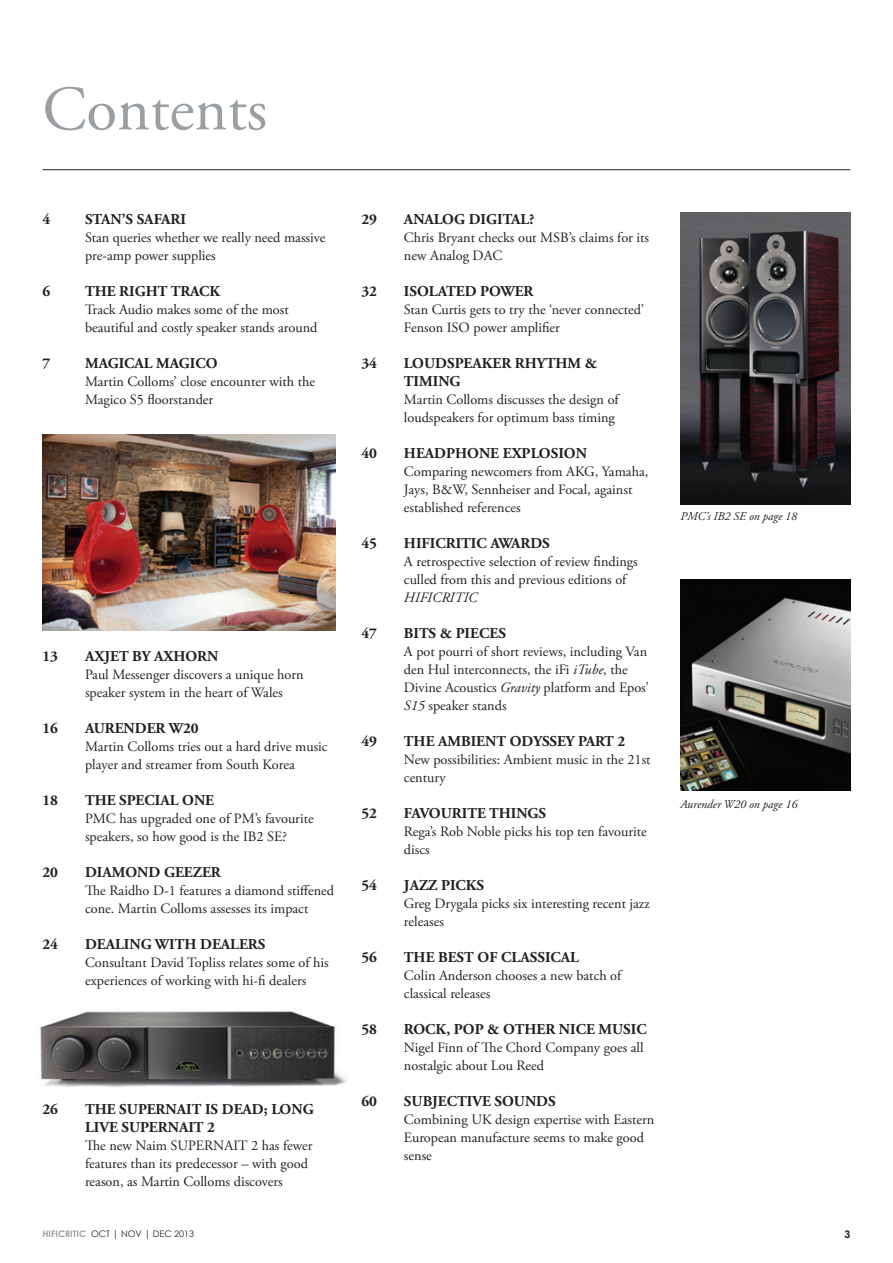
<style>
.page{position:relative;width:893px;height:1263px;background:#fff}
.page>*{position:absolute;margin:0;border:0;box-sizing:border-box;transform-origin:0 0}
.t1{font:63px "Adobe Garamond Pro";color:#9a9fa3}
.t2{font:700 15px/18px "Adobe Garamond Pro";color:#231f20}
.t3{font:14.25px/18px "Adobe Garamond Pro";color:#231f20}
.t4{font:italic 14.25px "Adobe Garamond Pro";color:#231f20}
.t5{font:italic 12px "Adobe Garamond Pro";color:#231f20}
.t6{font:700 10.5px "Century Gothic";color:#231f20}
.t7{font:9px "Century Gothic";color:#231f20}
.s1{font-style:italic}
.s2{font-weight:700;color:#9a9fa3}
</style>
<div class="page">
<hr style="left:43px;top:169px;width:807px;height:1px;background:#231f20">
<img style="left:43px;top:434px;width:293px;height:196px">
<img style="left:680px;top:213px;width:170px;height:291px">
<img style="left:40px;top:1011px;width:307px;height:76px">
<img style="left:680px;top:579px;width:170px;height:211px">
<h1 class="t1" style="left:43px;top:72px;width:226px">Contents</h1>
<p class="t2" style="left:43px;top:210px;width:9px">4</p>
<p class="t2" style="left:85px;top:210px;width:103px">STAN’S SAFARI</p>
<p class="t3" style="left:85px;top:228px;width:242px">Stan queries whether we really need massive pre-amp power supplies</p>
<p class="t2" style="left:43px;top:282px;width:9px">6</p>
<p class="t2" style="left:85px;top:282px;width:137px">THE RIGHT TRACK</p>
<p class="t3" style="left:85px;top:300px;width:234px">Track Audio makes some of the most beautiful and costly speaker stands around</p>
<p class="t2" style="left:43px;top:354px;width:9px">7</p>
<p class="t2" style="left:85px;top:354px;width:134px">MAGICAL MAGICO</p>
<p class="t3" style="left:85px;top:372px;width:231px">Martin Colloms’ close encounter with the<br>Magico S5 floorstander</p>
<p class="t2" style="left:43px;top:647px;width:17px">13</p>
<p class="t2" style="left:85px;top:647px;width:135px">AXJET BY AXHORN</p>
<p class="t3" style="left:85px;top:666px;width:220px">Paul Messenger discovers a unique horn speaker system in the heart of Wales</p>
<p class="t2" style="left:43px;top:719px;width:17px">16</p>
<p class="t2" style="left:85px;top:719px;width:115px">AURENDER W20</p>
<p class="t3" style="left:85px;top:738px;width:244px">Martin Colloms tries out a hard drive music player and streamer from South Korea</p>
<p class="t2" style="left:43px;top:791px;width:17px">18</p>
<p class="t2" style="left:85px;top:791px;width:131px">THE SPECIAL ONE</p>
<p class="t3" style="left:85px;top:810px;width:230px">PMC has upgraded one of PM’s favourite speakers, so how good is the IB2 SE?</p>
<p class="t2" style="left:43px;top:863px;width:17px">20</p>
<p class="t2" style="left:85px;top:863px;width:137px">DIAMOND GEEZER</p>
<p class="t3" style="left:85px;top:882px;width:251px">The Raidho D-1 features a diamond stiffened cone. Martin Colloms assesses its impact</p>
<p class="t2" style="left:43px;top:935px;width:17px">24</p>
<p class="t2" style="left:85px;top:935px;width:182px">DEALING WITH DEALERS</p>
<p class="t3" style="left:85px;top:954px;width:245px">Consultant David Topliss relates some of his experiences of working with hi-fi dealers</p>
<p class="t2" style="left:43px;top:1100px;width:17px">26</p>
<p class="t2" style="left:85px;top:1100px;width:230px">THE SUPERNAIT IS DEAD; LONG<br>LIVE SUPERNAIT 2</p>
<p class="t3" style="left:85px;top:1136px;width:229px">The new Naim SUPERNAIT 2 has fewer features than its predecessor – with good reason, as Martin Colloms discovers</p>
<p class="t2" style="left:361px;top:210px;width:17px">29</p>
<p class="t2" style="left:404px;top:210px;width:132px">ANALOG DIGITAL?</p>
<p class="t3" style="left:404px;top:228px;width:247px">Chris Bryant checks out MSB’s claims for its new Analog DAC</p>
<p class="t2" style="left:361px;top:282px;width:17px">32</p>
<p class="t2" style="left:404px;top:282px;width:131px">ISOLATED POWER</p>
<p class="t3" style="left:404px;top:300px;width:242px">Stan Curtis gets to try the ‘never connected’<br>Fenson ISO power amplifier</p>
<p class="t2" style="left:361px;top:354px;width:17px">34</p>
<p class="t2" style="left:404px;top:354px;width:195px">LOUDSPEAKER RHYTHM &amp;<br>TIMING</p>
<p class="t3" style="left:404px;top:390px;width:216px">Martin Colloms discusses the design of loudspeakers for optimum bass timing</p>
<p class="t2" style="left:361px;top:444px;width:17px">40</p>
<p class="t2" style="left:404px;top:444px;width:185px">HEADPHONE EXPLOSION</p>
<p class="t3" style="left:404px;top:462px;width:246px">Comparing newcomers from AKG, Yamaha,<br>Jays, B&amp;W, Sennheiser and Focal, against established references</p>
<p class="t2" style="left:361px;top:534px;width:17px">45</p>
<p class="t2" style="left:404px;top:534px;width:147px">HIFICRITIC AWARDS</p>
<p class="t3" style="left:404px;top:552px;width:235px">A retrospective selection of review findings culled from this and previous editions of</p>
<p class="t4" style="left:404px;top:588px;width:75px">HIFICRITIC</p>
<p class="t2" style="left:361px;top:624px;width:17px">47</p>
<p class="t2" style="left:404px;top:624px;width:103px">BITS &amp; PIECES</p>
<p class="t3" style="left:404px;top:642px;width:246px">A pot pourri of short reviews, including Van den Hul interconnects, the iFi <span class="s1">iTube</span>, the Divine Acoustics <span class="s1">Gravity</span> platform and Epos’ <span class="s1">S15</span> speaker stands</p>
<p class="t2" style="left:361px;top:732px;width:17px">49</p>
<p class="t2" style="left:404px;top:732px;width:223px">THE AMBIENT ODYSSEY PART 2</p>
<p class="t3" style="left:404px;top:750px;width:248px">New possibilities: Ambient music in the 21st century</p>
<p class="t2" style="left:361px;top:804px;width:17px">52</p>
<p class="t2" style="left:404px;top:804px;width:144px">FAVOURITE THINGS</p>
<p class="t3" style="left:404px;top:822px;width:244px">Rega’s Rob Noble picks his top ten favourite discs</p>
<p class="t2" style="left:361px;top:876px;width:17px">54</p>
<p class="t2" style="left:404px;top:876px;width:82px">JAZZ PICKS</p>
<p class="t3" style="left:404px;top:894px;width:247px">Greg Drygala picks six interesting recent jazz releases</p>
<p class="t2" style="left:361px;top:948px;width:17px">56</p>
<p class="t2" style="left:404px;top:948px;width:177px">THE BEST OF CLASSICAL</p>
<p class="t3" style="left:404px;top:966px;width:219px">Colin Anderson chooses a new batch of classical releases</p>
<p class="t2" style="left:361px;top:1020px;width:17px">58</p>
<p class="t2" style="left:404px;top:1020px;width:244px">ROCK, POP &amp; OTHER NICE MUSIC</p>
<p class="t3" style="left:404px;top:1038px;width:241px">Nigel Finn of The Chord Company goes all nostalgic about Lou Reed</p>
<p class="t2" style="left:361px;top:1092px;width:17px">60</p>
<p class="t2" style="left:404px;top:1092px;width:153px">SUBJECTIVE SOUNDS</p>
<p class="t3" style="left:404px;top:1110px;width:252px">Combining UK design expertise with Eastern<br>European manufacture seems to make good sense</p>
<p class="t5" style="left:680px;top:509px;width:118px">PMC’s IB2 SE on page 18</p>
<p class="t5" style="left:680px;top:797px;width:118px">Aurender W20 on page 16</p>
<p class="t7" style="left:43px;top:1228px;width:153px"><span class="s2">HIFICRITIC</span> OCT | NOV | DEC 2013</p>
<p class="t6" style="left:845px;top:1228px;width:7px">3</p>
</div>
